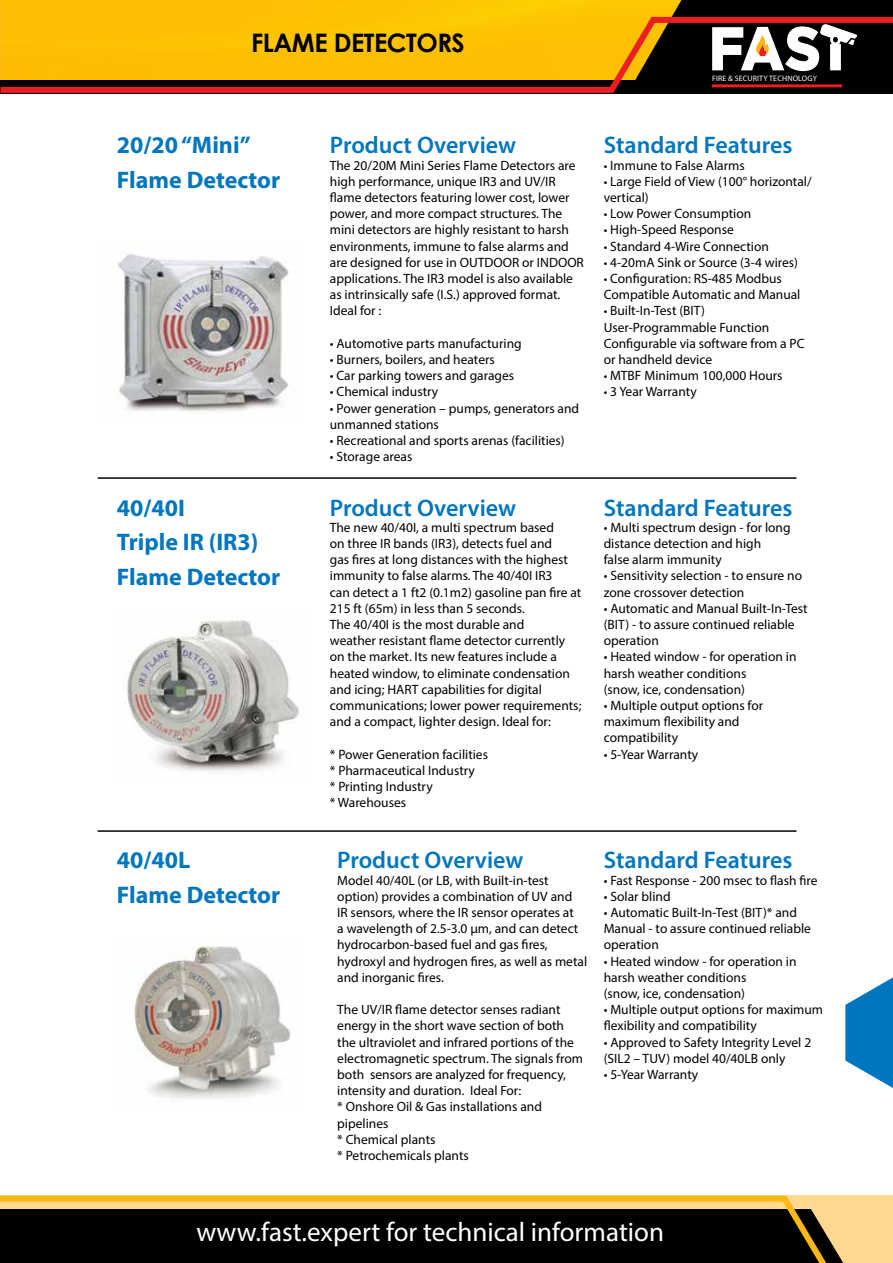
<style>
.page{position:relative;width:893px;height:1263px;background:#fff}
.page>*{position:absolute;margin:0;border:0;box-sizing:border-box;transform-origin:0 0}
.t1{font:27px "Myriad Pro";color:#fff}
.t2{font:700 25.5px "Century Gothic";letter-spacing:-.02em;color:#000}
.t3{font:600 24px "Myriad Pro";color:#0076c0}
.t4{font:700 24px/34.5px "Myriad Pro";color:#0076c0}
.t5{font:13.5px/16.2px "Myriad Pro";color:#000}
.t6{font:7.8px "Myriad Pro";letter-spacing:.02em;color:#fff}
.s1{font-size:12.75px}
</style>
<div class="page">
<svg style="left:845px;top:977px;width:48px;height:111px"></svg>
<img style="left:1px;top:0;width:633px;height:14px">
<svg style="left:0;top:1195px;width:893px;height:68px;background:#382d15"></svg>
<svg style="left:810px;top:1207px;width:83px;height:56px;background:#d4b374"></svg>
<svg style="left:0;top:14px;width:893px;height:80px;background:#d69704"></svg>
<svg style="left:634px;top:0;width:259px;height:82px;background:#503a2b"></svg>
<hr style="left:712px;top:84px;width:130px;height:3px;background:#ed1d24">
<img style="left:118px;top:253px;width:171px;height:160px">
<img style="left:126px;top:620px;width:173px;height:151px">
<img style="left:134px;top:946px;width:157px;height:152px">
<hr style="left:98px;top:830px;width:698px;height:2px;background:#000">
<hr style="left:98px;top:477px;width:698px;height:2px;background:#000">
<h2 class="t2" style="left:251px;top:23px;width:215px">FLAME DETECTORS</h2>
<p class="t6" style="left:712px;top:74px;width:106px">FIRE &amp; SECURITY TECHNOLOGY</p>
<h3 class="t4" style="left:117px;top:127px;width:165px">20/20 “Mini”<br>Flame Detector</h3>
<h3 class="t3" style="left:330px;top:130px;width:188px">Product Overview</h3>
<p class="t5" style="left:330px;top:157px;width:255px">The 20/20M Mini Series Flame Detectors are high performance, unique IR3 and UV/IR flame detectors featuring lower cost, lower power, and more compact structures. The mini detectors are highly resistant to harsh environments, immune to false alarms and are designed for use in OUTDOOR or INDOOR applications. The IR3 model is also available as intrinsically safe (I.S.) approved format.<br>Ideal for :</p>
<p class="t5" style="left:330px;top:335px;width:193px">• Automotive parts manufacturing</p>
<p class="t5" style="left:330px;top:351px;width:166px">• Burners, boilers, and heaters</p>
<p class="t5" style="left:330px;top:367px;width:186px">• Car parking towers and garages</p>
<p class="t5" style="left:330px;top:384px;width:110px">• Chemical industry</p>
<p class="t5" style="left:330px;top:400px;width:251px">• Power generation – pumps, generators and unmanned stations</p>
<p class="t5" style="left:330px;top:432px;width:236px">• Recreational and sports arenas (facilities)</p>
<p class="t5" style="left:330px;top:448px;width:84px">• Storage areas</p>
<h3 class="t3" style="left:604px;top:130px;width:190px">Standard Features</h3>
<p class="t5" style="left:604px;top:157px;width:143px"><span class="s1">•</span> Immune to False Alarms</p>
<p class="t5" style="left:604px;top:173px;width:210px"><span class="s1">•</span> Large Field of View (100° horizontal/ vertical)</p>
<p class="t5" style="left:604px;top:205px;width:149px"><span class="s1">•</span> Low Power Consumption</p>
<p class="t5" style="left:604px;top:222px;width:132px"><span class="s1">•</span> High-Speed Response</p>
<p class="t5" style="left:604px;top:238px;width:167px"><span class="s1">•</span> Standard 4-Wire Connection</p>
<p class="t5" style="left:604px;top:254px;width:196px"><span class="s1">•</span> 4-20mA Sink or Source (3-4 wires)</p>
<p class="t5" style="left:604px;top:270px;width:198px"><span class="s1">•</span> Configuration: RS-485 Modbus<br>Compatible Automatic and Manual</p>
<p class="t5" style="left:604px;top:303px;width:202px"><span class="s1">•</span> Built-In-Test (BIT)<br>User-Programmable Function<br>Configurable via software from a PC or handheld device</p>
<p class="t5" style="left:604px;top:367px;width:180px"><span class="s1">•</span> MTBF Minimum 100,000 Hours</p>
<p class="t5" style="left:604px;top:384px;width:95px"><span class="s1">•</span> 3 Year Warranty</p>
<h3 class="t4" style="left:117px;top:489px;width:165px">40/40I<br>Triple IR (IR3)<br>Flame Detector</h3>
<h3 class="t3" style="left:330px;top:492px;width:188px">Product Overview</h3>
<p class="t5" style="left:330px;top:519px;width:253px">The new 40/40I, a multi spectrum based<br>on three IR bands (IR3), detects fuel and<br>gas fires at long distances with the highest immunity to false alarms. The 40/40I IR3<br>can detect a 1 ft2 (0.1m2) gasoline pan fire at 215 ft (65m) in less than 5 seconds.<br>The 40/40I is the most durable and<br>weather resistant flame detector currently on the market. Its new features include a heated window, to eliminate condensation and icing; HART capabilities for digital communications; lower power requirements; and a compact, lighter design. Ideal for:</p>
<p class="t5" style="left:330px;top:746px;width:160px">* Power Generation facilities * Pharmaceutical Industry<br>* Printing Industry<br>* Warehouses</p>
<h3 class="t3" style="left:604px;top:492px;width:190px">Standard Features</h3>
<p class="t5" style="left:604px;top:519px;width:188px">• Multi spectrum design - for long distance detection and high<br>false alarm immunity</p>
<p class="t5" style="left:604px;top:567px;width:200px">• Sensitivity selection - to ensure no zone crossover detection</p>
<p class="t5" style="left:604px;top:600px;width:205px">• Automatic and Manual Built-In-Test (BIT) - to assure continued reliable operation</p>
<p class="t5" style="left:604px;top:648px;width:194px">• Heated window - for operation in harsh weather conditions<br>(snow, ice, condensation)</p>
<p class="t5" style="left:604px;top:697px;width:161px">• Multiple output options for maximum flexibility and compatibility</p>
<p class="t5" style="left:604px;top:746px;width:96px">• 5-Year Warranty</p>
<h3 class="t4" style="left:117px;top:842px;width:165px">40/40L<br>Flame Detector</h3>
<h3 class="t3" style="left:337px;top:845px;width:188px">Product Overview</h3>
<p class="t5" style="left:337px;top:872px;width:251px">Model 40/40L (or LB, with Built-in-test option) provides a combination of UV and<br>IR sensors, where the IR sensor operates at<br>a wavelength of 2.5-3.0 μm, and can detect hydrocarbon-based fuel and gas fires, hydroxyl and hydrogen fires, as well as metal and inorganic fires.</p>
<p class="t5" style="left:337px;top:1001px;width:247px">The UV/IR flame detector senses radiant energy in the short wave section of both the ultraviolet and infrared portions of the electromagnetic spectrum. The signals from both sensors are analyzed for frequency, intensity and duration. Ideal For:<br>* Onshore Oil &amp; Gas installations and pipelines<br>* Chemical plants<br>* Petrochemicals plants</p>
<h3 class="t3" style="left:604px;top:845px;width:190px">Standard Features</h3>
<p class="t5" style="left:604px;top:872px;width:215px">• Fast Response - 200 msec to flash fire</p>
<p class="t5" style="left:604px;top:888px;width:68px">• Solar blind</p>
<p class="t5" style="left:604px;top:904px;width:209px">• Automatic Built-In-Test (BIT)* and<br>Manual - to assure continued reliable operation</p>
<p class="t5" style="left:604px;top:953px;width:194px">• Heated window - for operation in harsh weather conditions<br>(snow, ice, condensation)</p>
<p class="t5" style="left:604px;top:1001px;width:221px">• Multiple output options for maximum flexibility and compatibility</p>
<p class="t5" style="left:604px;top:1034px;width:209px">• Approved to Safety Integrity Level 2 (SIL2 – TUV) model 40/40LB only</p>
<p class="t5" style="left:604px;top:1066px;width:96px">• 5-Year Warranty</p>
<h1 class="t1" style="left:196px;top:1215px;width:469px">www.fast.expert for technical information</h1>
</div>
